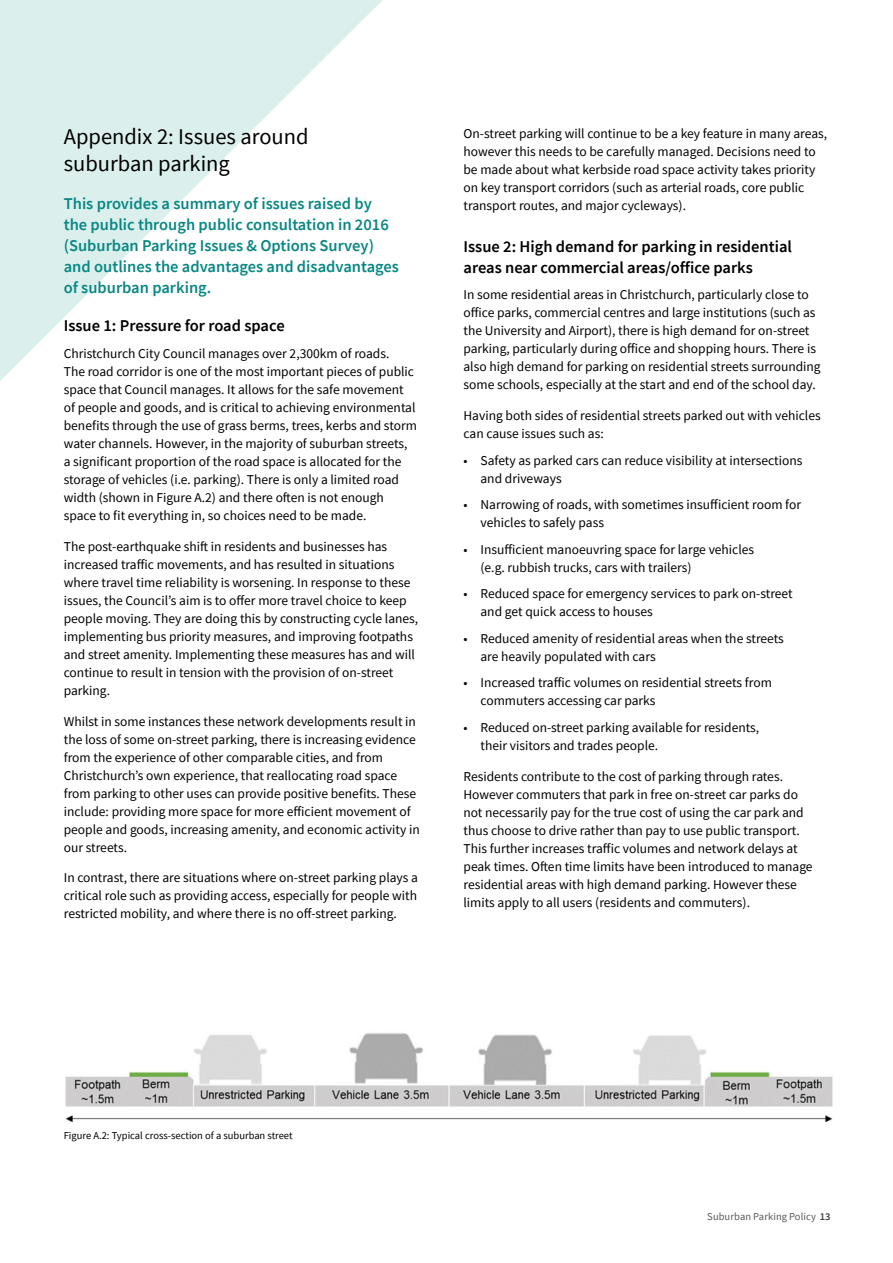
<style>
.page{position:relative;width:893px;height:1263px;background:#fff}
.page>*{position:absolute;margin:0;border:0;box-sizing:border-box;transform-origin:0 0}
.H2_Sub_heading{font:22.5px/27px "Source Sans Pro";color:#000}
.H3_Body_heading{font:600 16.5px/21px "Source Sans Pro";color:#098784}
.H3_Body_heading-2{font:600 16.5px/21px "Source Sans Pro";color:#000}
.Body_1{font:13.5px/18px "Source Sans Pro";color:#000}
.Image_captions{font:10.5px "Source Sans Pro";color:#000}
.t1{font:10.5px "Source Sans Pro";letter-spacing:.005em;color:#58595b}
.s1{font-weight:600;color:#414042}
</style>
<div class="page">
<svg style="left:0;top:0;width:383px;height:381px"></svg>
<img style="left:65px;top:1033px;width:768px;height:89px">
<p class="H2_Sub_heading" style="left:64px;top:123px;width:246px">Appendix 2: Issues around suburban parking</p>
<p class="H3_Body_heading" style="left:64px;top:193px;width:337px">This provides a summary of issues raised by the public through public consultation in 2016 (Suburban Parking Issues &amp; Options Survey) and outlines the advantages and disadvantages of suburban parking.</p>
<p class="H3_Body_heading-2" style="left:64px;top:315px;width:222px">Issue 1: Pressure for road space</p>
<p class="Body_1" style="left:64px;top:344px;width:355px">Christchurch City Council manages over 2,300km of roads.<br>The road corridor is one of the most important pieces of public space that Council manages. It allows for the safe movement of people and goods, and is critical to achieving environmental benefits through the use of grass berms, trees, kerbs and storm water channels. However, in the majority of suburban streets, a significant proportion of the road space is allocated for the storage of vehicles (i.e. parking). There is only a limited road width (shown in Figure A.2) and there often is not enough space to fit everything in, so choices need to be made.</p>
<p class="Body_1" style="left:64px;top:537px;width:356px">The post-earthquake shift in residents and businesses has increased traffic movements, and has resulted in situations where travel time reliability is worsening. In response to these issues, the Council’s aim is to offer more travel choice to keep people moving. They are doing this by constructing cycle lanes, implementing bus priority measures, and improving footpaths and street amenity. Implementing these measures has and will continue to result in tension with the provision of on-street parking.</p>
<p class="Body_1" style="left:64px;top:712px;width:358px">Whilst in some instances these network developments result in the loss of some on-street parking, there is increasing evidence from the experience of other comparable cities, and from Christchurch’s own experience, that reallocating road space from parking to other uses can provide positive benefits. These include: providing more space for more efficient movement of people and goods, increasing amenity, and economic activity in our streets.</p>
<p class="Body_1" style="left:64px;top:869px;width:356px;text-align:justify">In contrast, there are situations where on-street parking plays a critical role such as providing access, especially for people with restricted mobility, and where there is no off-street parking.</p>
<p class="Body_1" style="left:463px;top:124px;width:365px">On-street parking will continue to be a key feature in many areas, however this needs to be carefully managed. Decisions need to be made about what kerbside road space activity takes priority on key transport corridors (such as arterial roads, core public transport routes, and major cycleways).</p>
<p class="H3_Body_heading-2" style="left:463px;top:236px;width:330px">Issue 2: High demand for parking in residential areas near commercial areas/office parks</p>
<p class="Body_1" style="left:463px;top:286px;width:359px">In some residential areas in Christchurch, particularly close to office parks, commercial centres and large institutions (such as the University and Airport), there is high demand for on-street parking, particularly during office and shopping hours. There is also high demand for parking on residential streets surrounding some schools, especially at the start and end of the school day.</p>
<p class="Body_1" style="left:463px;top:407px;width:359px">Having both sides of residential streets parked out with vehicles can cause issues such as:</p>
<p class="Body_1" style="left:480px;top:451px;width:323px;text-indent:-17px">• Safety as parked cars can reduce visibility at intersections and driveways</p>
<p class="Body_1" style="left:480px;top:496px;width:322px;text-indent:-17px">• Narrowing of roads, with sometimes insufficient room for vehicles to safely pass</p>
<p class="Body_1" style="left:480px;top:540px;width:275px;text-indent:-17px">• Insufficient manoeuvring space for large vehicles (e.g. rubbish trucks, cars with trailers)</p>
<p class="Body_1" style="left:480px;top:585px;width:314px;text-indent:-17px">• Reduced space for emergency services to park on-street and get quick access to houses</p>
<p class="Body_1" style="left:480px;top:629px;width:305px;text-indent:-17px">• Reduced amenity of residential areas when the streets are heavily populated with cars</p>
<p class="Body_1" style="left:480px;top:674px;width:293px;text-indent:-17px">• Increased traffic volumes on residential streets from commuters accessing car parks</p>
<p class="Body_1" style="left:480px;top:718px;width:280px;text-indent:-17px">• Reduced on-street parking available for residents, their visitors and trades people.</p>
<p class="Body_1" style="left:463px;top:767px;width:351px">Residents contribute to the cost of parking through rates.<br>However commuters that park in free on-street car parks do not necessarily pay for the true cost of using the car park and thus choose to drive rather than pay to use public transport.<br>This further increases traffic volumes and network delays at peak times. Often time limits have been introduced to manage residential areas with high demand parking. However these limits apply to all users (residents and commuters).</p>
<p class="Image_captions" style="left:64px;top:1128px;width:230px">Figure A.2: Typical cross-section of a suburban street</p>
<p class="t1" style="left:707px;top:1210px;width:125px">Suburban Parking Policy <span class="s1">13</span></p>
</div>
